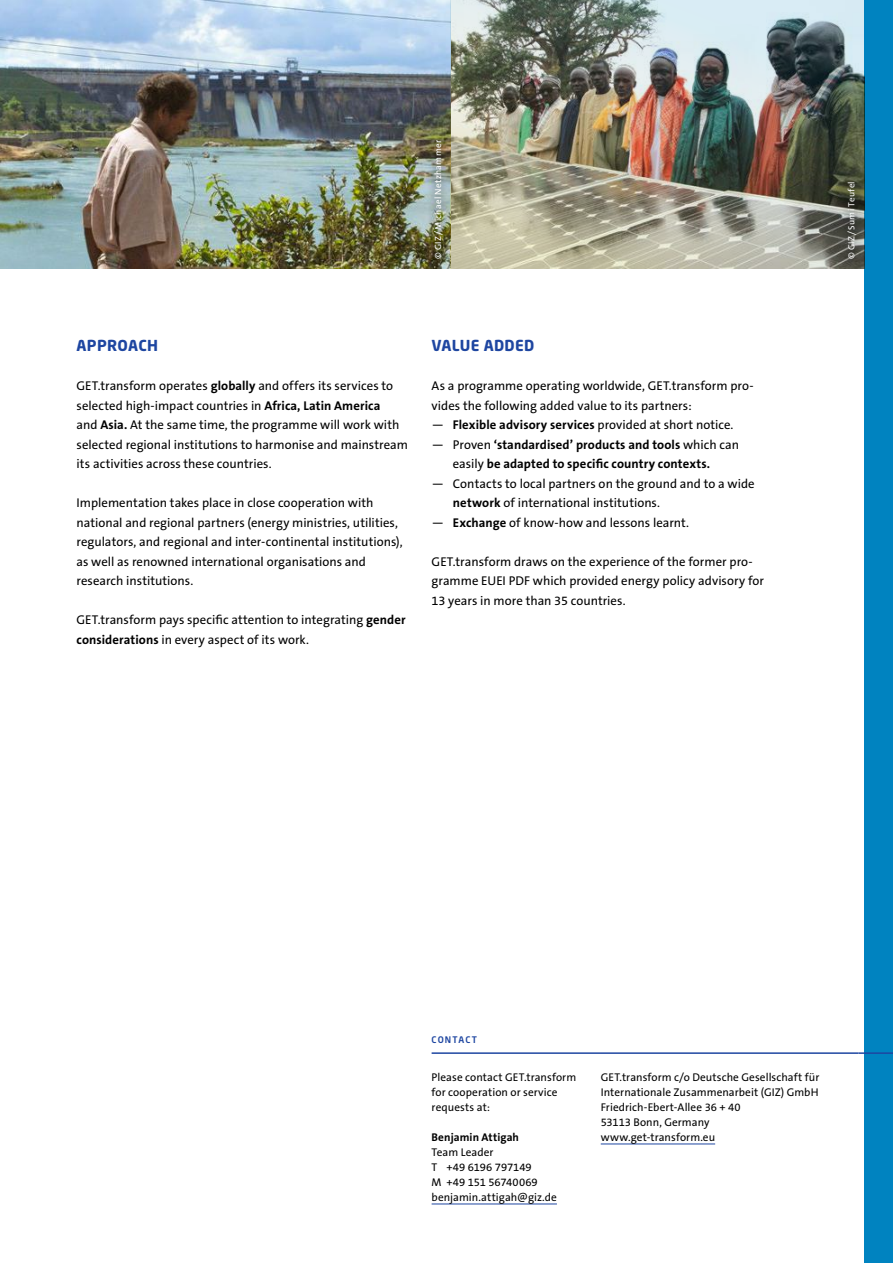
<style>
.page{position:relative;width:893px;height:1263px;background:#fff}
.page>*{position:absolute;margin:0;border:0;box-sizing:border-box;transform-origin:0 0}
.t1{font:700 15px "Neo Sans Std";letter-spacing:.015em;color:#1e46a1}
.t2{font:12.75px/19.5px "The Sans B5 Plain";color:#000}
.t3{font:700 12.75px/19.5px "The Sans B7";letter-spacing:.01em;color:#000}
.t4{font:11.25px/15px "The Sans B5 Plain";letter-spacing:.005em;color:#000}
.t5{font:700 11.25px "The Sans B7";letter-spacing:.005em;color:#000}
.t6{font:9px "The Sans B5 Plain";letter-spacing:.03em;color:#fff}
.t7{font:500 9px "Neo Sans Std";letter-spacing:.125em;color:#1e46a1}
.s1{font-family:"The Sans B7";font-weight:700}
.s2{font-family:"The Sans B5 Plain";font-weight:400}
</style>
<div class="page">
<div style="left:864px;top:0;width:29px;height:1263px;background:#0083c0"></div>
<img style="left:0;top:0;width:451px;height:268px">
<img style="left:451px;top:0;width:413px;height:268px">
<img style="left:425px;top:132px;width:26px;height:135px">
<svg style="left:839px;top:173px;width:25px;height:94px;background:#55574b"></svg>
<hr style="left:432px;top:1052px;width:168px;height:2px;background:#1e46a1">
<hr style="left:600px;top:1052px;width:258px;height:2px;background:#1e46a1">
<hr style="left:858px;top:1052px;width:35px;height:2px;background:#1e46a1">
<hr style="left:432px;top:1203px;width:125px;height:1px;background:#1e46a1">
<hr style="left:601px;top:1143px;width:114px;height:1px;background:#1e46a1">
<p class="t6" style="left:433px;top:259px;width:120px;rotate:-90deg">© GIZ / Michael Netzhammer</p>
<p class="t1" style="left:77px;top:336px;width:83px">APPROACH</p>
<p class="t2" style="left:77px;top:376px;width:333px">GET.transform operates <span class="s1">globally</span> and offers its services to selected high-impact countries in <span class="s1">Africa, Latin America<br></span>and <span class="s1">Asia.</span> At the same time, the programme will work with selected regional institutions to harmonise and mainstream its activities across these countries.</p>
<p class="t2" style="left:77px;top:493px;width:328px">Implementation takes place in close cooperation with national and regional partners (energy ministries, utilities, regulators, and regional and inter-continental institutions), as well as renowned international organisations and research institutions.</p>
<p class="t2" style="left:77px;top:610px;width:331px">GET.transform pays specific attention to integrating <span class="s1">gender considerations</span> in every aspect of its work.</p>
<p class="t1" style="left:432px;top:336px;width:104px">VALUE ADDED</p>
<p class="t2" style="left:432px;top:376px;width:323px">As a programme operating worldwide, GET.transform pro&shy;vides the following added value to its partners:</p>
<p class="t3" style="left:432px;top:415px;width:303px"><span class="s2">—</span> Flexible advisory services <span class="s2">provided at short notice.</span></p>
<p class="t3" style="left:453px;top:435px;width:288px;text-indent:-21px"><span class="s2">— Proven</span> ‘standardised’ products and tools <span class="s2">which can easily</span> be adapted to specific country contexts.</p>
<p class="t2" style="left:453px;top:474px;width:303px;text-indent:-21px">— Contacts to local partners on the ground and to a wide <span class="s1">network</span> of international institutions.</p>
<p class="t2" style="left:432px;top:513px;width:259px">— <span class="s1">Exchange</span> of know-how and lessons learnt.</p>
<p class="t2" style="left:432px;top:552px;width:334px">GET.transform draws on the experience of the former pro&shy;gramme EUEI PDF which provided energy policy advisory for<br>13 years in more than 35 countries.</p>
<p class="t6" style="left:847px;top:259px;width:79px;rotate:-90deg">© GIZ / Sumi Teufel</p>
<p class="t7" style="left:432px;top:1034px;width:47px">CONTACT</p>
<p class="t4" style="left:432px;top:1070px;width:146px">Please contact GET.transform for cooperation or service requests at:</p>
<p class="t5" style="left:432px;top:1131px;width:89px">Benjamin Attigah</p>
<p class="t4" style="left:432px;top:1145px;width:127px">Team Leader<br>T +49 6196 797149<br>M +49 151 56740069 benjamin.attigah@giz.de</p>
<p class="t4" style="left:601px;top:1070px;width:220px">GET.transform c/o Deutsche Gesellschaft für<br>Internationale Zusammenarbeit (GIZ) GmbH<br>Friedrich-Ebert-Allee 36 + 40<br>53113 Bonn, Germany www.get-transform.eu</p>
</div>
